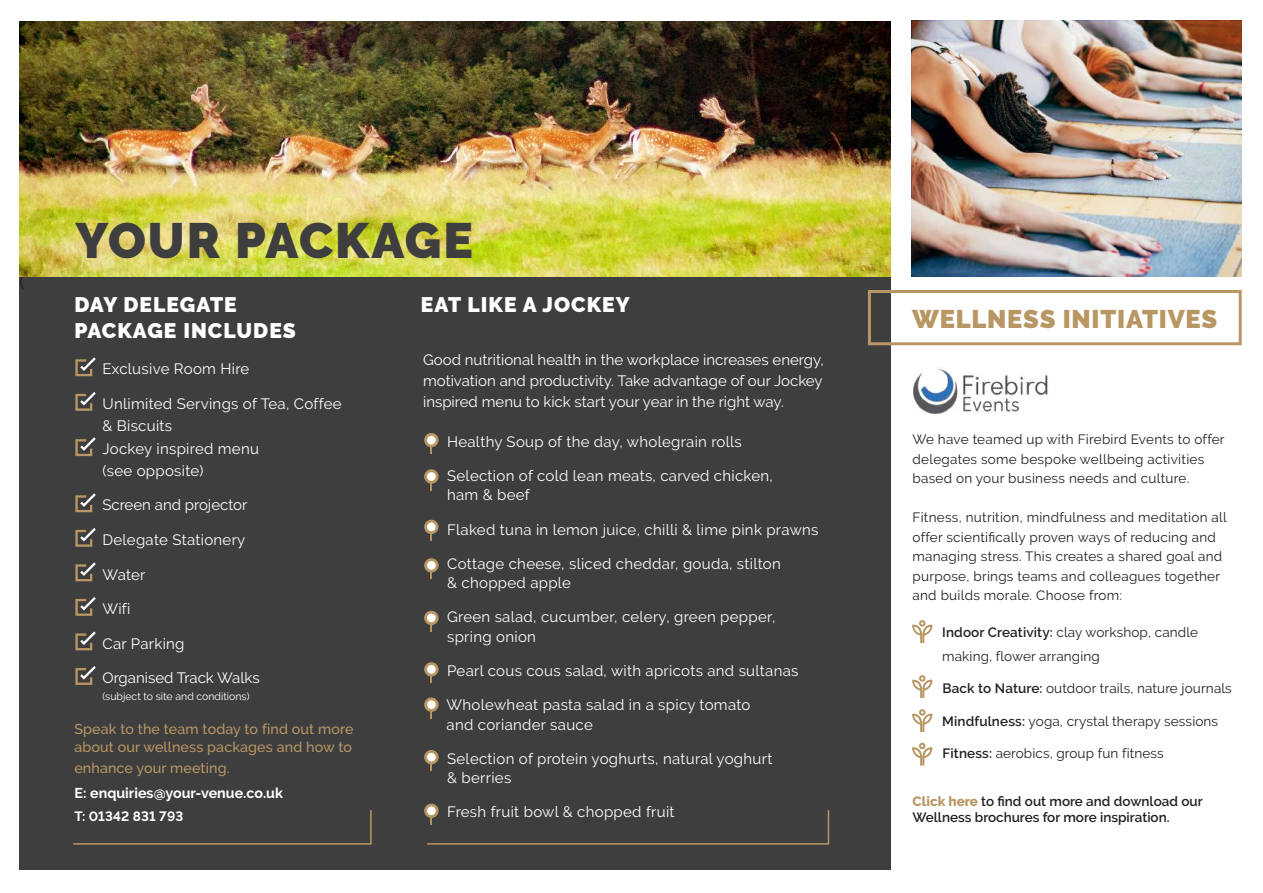
<style>
.page{position:relative;width:1263px;height:893px;background:#fff}
.page>*{position:absolute;margin:0;border:0;box-sizing:border-box;transform-origin:0 0}
.t1{font:900 49.5px "Raleway";letter-spacing:.04em;color:#3e3e3f}
.t2{font:900 25.5px "Raleway";letter-spacing:.03em;color:#b99764}
.t3{font:900 21px/25.5px "Raleway";letter-spacing:.05em;color:#fff}
.t4{font:18px "Minion Pro";color:#231f20}
.t5{font:15px/19.4px "Raleway";letter-spacing:.02em;color:#fff}
.t6{font:15px "Raleway";color:#fff}
.t7{font:500 14.25px/18px "Raleway";letter-spacing:.01em;color:#b99764}
.t8{font:700 14.25px "Raleway";color:#fff}
.t9{font:13.5px/19.5px "Raleway";letter-spacing:.02em;color:#231f20}
.t10{font:600 13.5px/16.5px "Raleway";color:#231f20}
.t11{font:700 13.5px "Raleway";letter-spacing:.01em;color:#fff}
.t12{font:10.5px "Raleway";color:#fff}
.s1{font-weight:600}
.s2{font-weight:800;color:#b99764}
</style>
<div class="page">
<div style="left:19px;top:274px;width:872px;height:596px;background:#3e3e3f"></div>
<div style="left:426px;top:434px;width:11px;height:12px;background:#fff;border-radius:50%"></div>
<div style="left:424px;top:433px;width:15px;height:14px;border:3px solid #b99764;border-radius:50%"></div>
<svg style="left:430px;top:445px;width:2px;height:9px"></svg>
<div style="left:426px;top:471px;width:11px;height:11px;background:#fff;border-radius:50%"></div>
<div style="left:424px;top:469px;width:15px;height:15px;border:3px solid #b99764;border-radius:50%"></div>
<svg style="left:430px;top:482px;width:2px;height:9px"></svg>
<div style="left:426px;top:521px;width:11px;height:12px;background:#fff;border-radius:50%"></div>
<div style="left:424px;top:520px;width:15px;height:14px;border:3px solid #b99764;border-radius:50%"></div>
<svg style="left:430px;top:532px;width:2px;height:9px"></svg>
<div style="left:426px;top:560px;width:11px;height:11px;background:#fff;border-radius:50%"></div>
<div style="left:424px;top:558px;width:15px;height:15px;border:3px solid #b99764;border-radius:50%"></div>
<svg style="left:430px;top:570px;width:2px;height:9px"></svg>
<div style="left:426px;top:612px;width:11px;height:12px;background:#fff;border-radius:50%"></div>
<div style="left:424px;top:611px;width:15px;height:14px;border:3px solid #b99764;border-radius:50%"></div>
<svg style="left:430px;top:623px;width:2px;height:9px"></svg>
<div style="left:426px;top:664px;width:11px;height:11px;background:#fff;border-radius:50%"></div>
<div style="left:424px;top:662px;width:15px;height:15px;border:3px solid #b99764;border-radius:50%"></div>
<svg style="left:430px;top:674px;width:2px;height:9px"></svg>
<div style="left:426px;top:699px;width:11px;height:11px;background:#fff;border-radius:50%"></div>
<div style="left:424px;top:697px;width:15px;height:15px;border:3px solid #b99764;border-radius:50%"></div>
<svg style="left:430px;top:710px;width:2px;height:9px"></svg>
<div style="left:426px;top:751px;width:11px;height:12px;background:#fff;border-radius:50%"></div>
<div style="left:424px;top:750px;width:15px;height:14px;border:3px solid #b99764;border-radius:50%"></div>
<svg style="left:430px;top:762px;width:2px;height:9px"></svg>
<div style="left:426px;top:805px;width:11px;height:11px;background:#fff;border-radius:50%"></div>
<div style="left:424px;top:804px;width:15px;height:14px;border:3px solid #b99764;border-radius:50%"></div>
<div style="left:868px;top:290px;width:374px;height:55px;border:3px solid #b99764"></div>
<svg style="left:75px;top:357px;width:21px;height:19px"></svg>
<svg style="left:75px;top:392px;width:21px;height:19px"></svg>
<svg style="left:75px;top:437px;width:21px;height:19px"></svg>
<svg style="left:75px;top:493px;width:21px;height:19px"></svg>
<svg style="left:75px;top:528px;width:21px;height:19px"></svg>
<svg style="left:75px;top:562px;width:21px;height:19px"></svg>
<svg style="left:75px;top:597px;width:21px;height:19px"></svg>
<svg style="left:75px;top:631px;width:21px;height:19px"></svg>
<svg style="left:75px;top:666px;width:21px;height:19px"></svg>
<svg style="left:912px;top:620px;width:20px;height:23px"></svg>
<svg style="left:912px;top:675px;width:20px;height:23px"></svg>
<svg style="left:912px;top:709px;width:20px;height:23px"></svg>
<svg style="left:912px;top:743px;width:20px;height:22px"></svg>
<img style="left:19px;top:22px;width:872px;height:255px">
<img style="left:912px;top:22px;width:330px;height:255px">
<svg style="left:73px;top:810px;width:299px;height:35px"></svg>
<svg style="left:426px;top:809px;width:404px;height:36px"></svg>
<img style="left:913px;top:369px;width:135px;height:44px">
<p class="t4" style="left:19px;top:270px;width:8px">(</p>
<h1 class="t1" style="left:75px;top:212px;width:399px">YOUR PACKAGE</h1>
<h3 class="t3" style="left:74px;top:292px;width:223px">DAY DELEGATE<br>PACKAGE INCLUDES</h3>
<h3 class="t3" style="left:421px;top:292px;width:210px">EAT LIKE A JOCKEY</h3>
<p class="t5" style="left:102px;top:359px;width:148px">Exclusive Room Hire</p>
<p class="t5" style="left:102px;top:393px;width:241px;line-height:21.6px">Unlimited Servings of Tea, Coffee &amp; Biscuits</p>
<p class="t5" style="left:102px;top:438px;width:158px;line-height:21.6px">Jockey inspired menu (see opposite)</p>
<p class="t6" style="left:102px;top:496px;width:146px">Screen and projector</p>
<p class="t5" style="left:102px;top:530px;width:144px">Delegate Stationery</p>
<p class="t5" style="left:102px;top:564px;width:45px">Water</p>
<p class="t5" style="left:102px;top:599px;width:30px">Wifi</p>
<p class="t5" style="left:102px;top:634px;width:84px">Car Parking</p>
<p class="t6" style="left:102px;top:669px;width:159px">Organised Track Walks</p>
<p class="t12" style="left:102px;top:690px;width:149px">(subject to site and conditions)</p>
<p class="t5" style="left:423px;top:350px;width:402px;line-height:21px;text-align:justify">Good nutritional health in the workplace increases energy, motivation and productivity. Take advantage of our Jockey inspired menu to kick start your year in the right way.</p>
<p class="t5" style="left:447px;top:432px;width:296px">Healthy Soup of the day, wholegrain rolls</p>
<p class="t5" style="left:447px;top:466px;width:327px">Selection of cold lean meats, carved chicken, ham &amp; beef</p>
<p class="t5" style="left:447px;top:520px;width:373px">Flaked tuna in lemon juice, chilli &amp; lime pink prawns</p>
<p class="t5" style="left:447px;top:554px;width:335px">Cottage cheese, sliced cheddar, gouda, stilton &amp; chopped apple</p>
<p class="t5" style="left:447px;top:607px;width:330px">Green salad, cucumber, celery, green pepper, spring onion</p>
<p class="t5" style="left:447px;top:661px;width:353px">Pearl cous cous salad, with apricots and sultanas</p>
<p class="t5" style="left:447px;top:695px;width:305px">Wholewheat pasta salad in a spicy tomato and coriander sauce</p>
<p class="t5" style="left:447px;top:749px;width:327px">Selection of protein yoghurts, natural yoghurt &amp; berries</p>
<p class="t5" style="left:447px;top:802px;width:229px">Fresh fruit bowl &amp; chopped fruit</p>
<p class="t7" style="left:74px;top:720px;width:281px">Speak to the team today to find out more about our wellness packages and how to</p>
<p class="t7" style="left:74px;top:759px;width:157px">enhance your meeting.</p>
<p class="t8" style="left:74px;top:785px;width:210px">E: enquiries@your-venue.co.uk</p>
<p class="t11" style="left:74px;top:808px;width:110px">T: 01342 831 793</p>
<h2 class="t2" style="left:912px;top:304px;width:307px">WELLNESS INITIATIVES</h2>
<p class="t9" style="left:912px;top:430px;width:314px">We have teamed up with Firebird Events to offer delegates some bespoke wellbeing activities based on your business needs and culture.</p>
<p class="t9" style="left:912px;top:508px;width:316px">Fitness, nutrition, mindfulness and meditation all offer scientifically proven ways of reducing and managing stress. This creates a shared goal and purpose, brings teams and colleagues together and builds morale. Choose from:</p>
<p class="t9" style="left:942px;top:620px;width:257px;line-height:24px"><span class="s1">Indoor Creativity:</span> clay workshop, candle making, flower arranging</p>
<p class="t9" style="left:942px;top:679px;width:291px"><span class="s1">Back to Nature:</span> outdoor trails, nature journals</p>
<p class="t9" style="left:942px;top:711px;width:277px"><span class="s1">Mindfulness:</span> yoga, crystal therapy sessions</p>
<p class="t9" style="left:942px;top:744px;width:223px"><span class="s1">Fitness:</span> aerobics, group fun fitness</p>
<p class="t10" style="left:912px;top:793px;width:292px"><span class="s2">Click here</span> to find out more and download our<br>Wellness brochures for more inspiration.</p>
</div>
